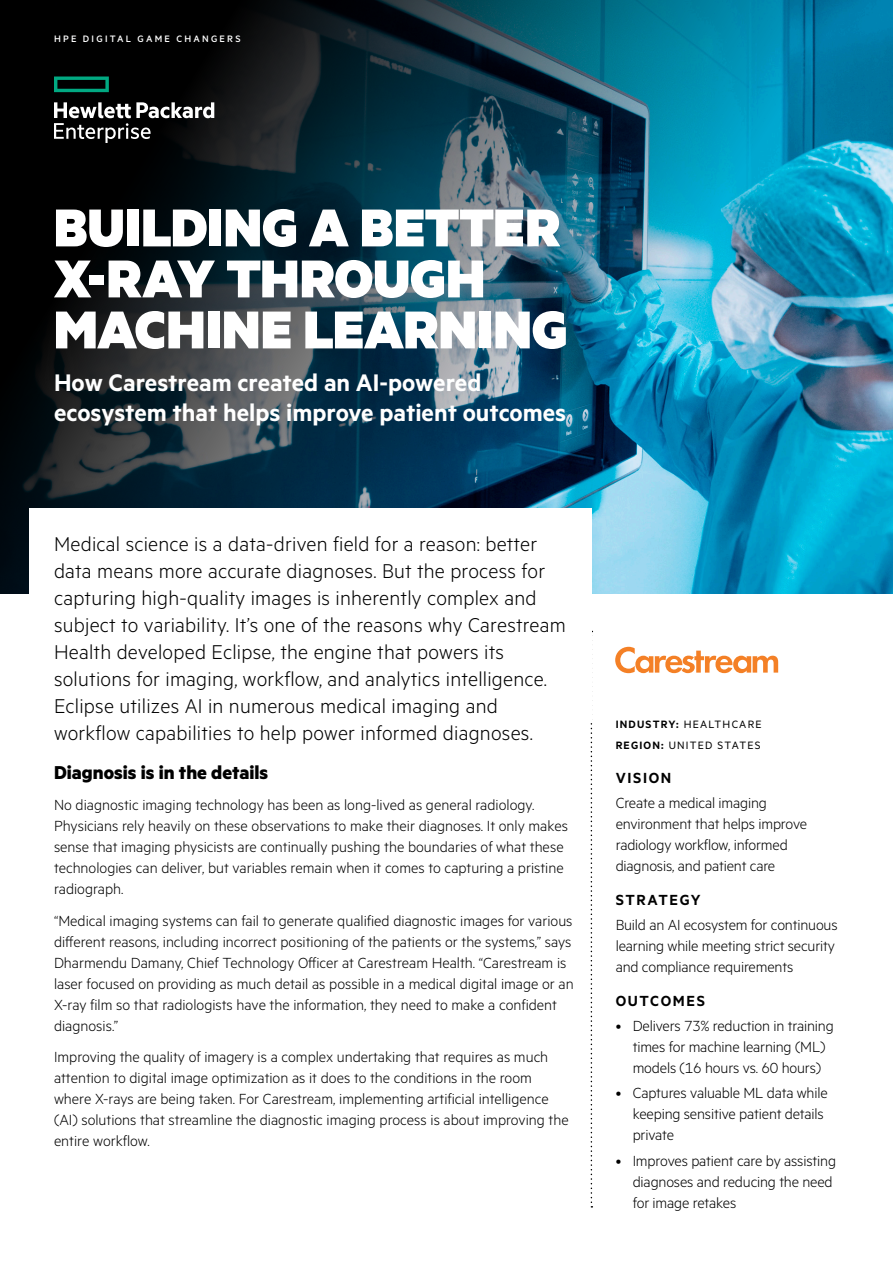
<style>
.page{position:relative;width:893px;height:1263px;background:#fff}
.page>*{position:absolute;margin:0;border:0;box-sizing:border-box;transform-origin:0 0}
.Headline_MetricHPE_B{font:900 60px/51px "Metric HPE";letter-spacing:.005em;color:#fff}
.SubHeadline_MetricHP{font:600 27px/30px "Metric HPE";color:#fff}
.Cover_Intro_text_Met{font:300 22.5px/27px "Metric HPE";letter-spacing:.01em;color:#000}
.Body_subheading_Metr{font:700 21px "Metric HPE";color:#000}
.Body_text_MetricHPE{font:300 16.5px/21px "Metric HPE";color:#000}
.Sidebar_text_MetricH{font:300 16.5px/21px "Metric HPE";letter-spacing:-.01em;color:#000}
.Sidebar_headline_Met{font:600 16.5px "Metric HPE";letter-spacing:.1em;color:#000}
.Sidebar_text_MetricH-2{font:12px/21px "Metric HPE";letter-spacing:.1em;color:#000}
.Descriptor{font:500 10.5px "Metric HPE";letter-spacing:.215em;color:#fff}
.s1{font-weight:600}
</style>
<div class="page">
<svg style="left:591px;top:723px;width:1px;height:484px"></svg>
<img style="left:0;top:0;width:893px;height:593px">
<svg style="left:54px;top:77px;width:55px;height:15px"></svg>
<svg style="left:54px;top:102px;width:160px;height:41px"></svg>
<div style="left:29px;top:508px;width:563px;height:212px;background:#fff"></div>
<svg style="left:615px;top:647px;width:163px;height:26px"></svg>
<p class="Descriptor" style="left:54px;top:33px;width:188px">HPE DIGITAL GAME CHANGERS</p>
<p class="Headline_MetricHPE_B" style="left:54px;top:200px;width:515px">BUILDING A BETTER<br>X-RAY THROUGH<br>MACHINE LEARNING</p>
<p class="SubHeadline_MetricHP" style="left:54px;top:367px;width:514px">How Carestream created an AI-powered ecosystem that helps improve patient outcomes</p>
<p class="Cover_Intro_text_Met" style="left:54px;top:529px;width:513px">Medical science is a data-driven field for a reason: better data means more accurate diagnoses. But the process for capturing high-quality images is inherently complex and subject to variability. It’s one of the reasons why Carestream Health developed Eclipse, the engine that powers its solutions for imaging, workflow, and analytics intelligence.<br>Eclipse utilizes AI in numerous medical imaging and workflow capabilities to help power informed diagnoses.</p>
<p class="Body_subheading_Metr" style="left:54px;top:759px;width:216px">Diagnosis is in the details</p>
<p class="Body_text_MetricHPE" style="left:54px;top:794px;width:515px">No diagnostic imaging technology has been as long-lived as general radiology.<br>Physicians rely heavily on these observations to make their diagnoses. It only makes sense that imaging physicists are continually pushing the boundaries of what these technologies can deliver, but variables remain when it comes to capturing a pristine radiograph.</p>
<p class="Body_text_MetricHPE" style="left:54px;top:909px;width:521px">“Medical imaging systems can fail to generate qualified diagnostic images for various different reasons, including incorrect positioning of the patients or the systems,” says Dharmendu Damany, Chief Technology Officer at Carestream Health. “Carestream is laser focused on providing as much detail as possible in a medical digital image or an X-ray film so that radiologists have the information, they need to make a confident diagnosis.”</p>
<p class="Body_text_MetricHPE" style="left:54px;top:1046px;width:516px">Improving the quality of imagery is a complex undertaking that requires as much attention to digital image optimization as it does to the conditions in the room where X-rays are being taken. For Carestream, implementing artificial intelligence (AI) solutions that streamline the diagnostic imaging process is about improving the entire workflow.</p>
<p class="Sidebar_text_MetricH-2" style="left:616px;top:713px;width:147px"><span class="s1">INDUSTRY:</span> HEALTHCARE<br><span class="s1">REGION:</span> UNITED STATES</p>
<p class="Sidebar_headline_Met" style="left:616px;top:768px;width:57px">VISION</p>
<p class="Sidebar_text_MetricH" style="left:616px;top:792px;width:193px">Create a medical imaging environment that helps improve radiology workflow, informed diagnosis, and patient care</p>
<p class="Sidebar_headline_Met" style="left:616px;top:890px;width:86px">STRATEGY</p>
<p class="Sidebar_text_MetricH" style="left:616px;top:914px;width:223px">Build an AI ecosystem for continuous learning while meeting strict security and compliance requirements</p>
<p class="Sidebar_headline_Met" style="left:616px;top:991px;width:91px">OUTCOMES</p>
<p class="Body_text_MetricHPE" style="left:616px;top:1015px;width:220px;text-align:center">• Delivers 73% reduction in training times for machine learning (ML) models (16 hours vs. 60 hours)</p>
<p class="Body_text_MetricHPE" style="left:633px;top:1082px;width:197px;text-indent:-17px">• Captures valuable ML data while keeping sensitive patient details private</p>
<p class="Body_text_MetricHPE" style="left:633px;top:1149px;width:205px;text-indent:-17px">• Improves patient care by assisting diagnoses and reducing the need for image retakes</p>
</div>
